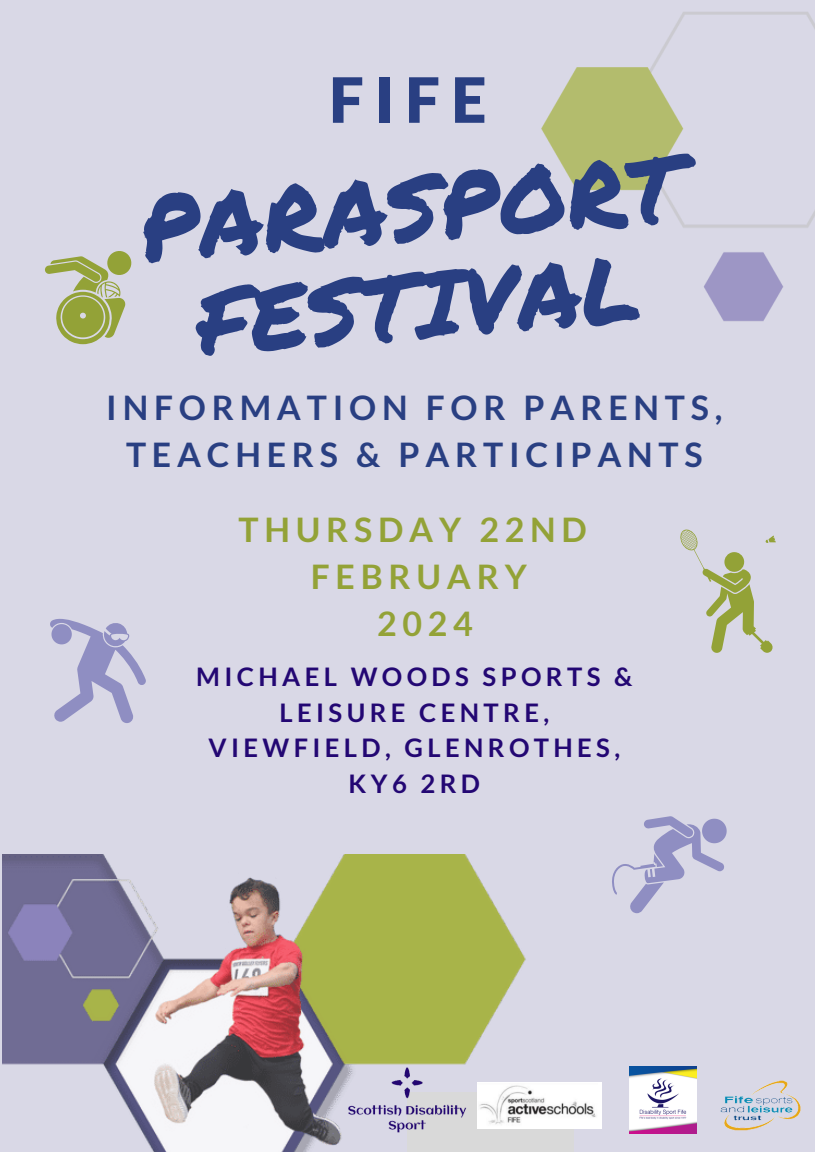
<style>
.page{position:relative;width:815px;height:1152px;background:#fff}
.page>*{position:absolute;margin:0;border:0;box-sizing:border-box;transform-origin:0 0}
.t1{font:92.03px "Permanent Marker";color:#293f82}
.t2{font:900 62.47px "Lato Latin";color:#293f82}
.t3{font:700 33.9px/47.2px "Lato";letter-spacing:.17em;color:#293f82;text-align:center}
.t4{font:700 33.9px "Lato";letter-spacing:.17em;color:#93a237}
.t5{font:700 25.65px/35.4px "Lato";letter-spacing:.17em;color:#230773;text-align:center}
</style>
<div class="page">
<div style="left:0;top:0;width:814px;height:1152px;background:#d9d8e6"></div>
<img style="left:541px;top:12px;width:273px;height:310px">
<img style="left:3px;top:855px;width:523px;height:297px">
<img style="left:629px;top:1067px;width:48px;height:67px">
<svg style="left:50px;top:618px;width:96px;height:105px"></svg>
<svg style="left:45px;top:251px;width:87px;height:93px"></svg>
<svg style="left:680px;top:529px;width:95px;height:124px"></svg>
<svg style="left:612px;top:816px;width:114px;height:97px"></svg>
<div style="left:407px;top:1093px;width:167px;height:59px;background:#d9d9d9"></div>
<img style="left:477px;top:1082px;width:124px;height:46px">
<img style="left:346px;top:1053px;width:123px;height:94px">
<img style="left:677px;top:1066px;width:124px;height:68px">
<p class="t2" style="left:328px;top:73px;width:159px">FIFE</p>
<p class="t1" style="left:135px;top:159px;width:545px;rotate:-4deg">PARASPORT</p>
<p class="t1" style="left:192px;top:253px;width:445px;rotate:-4deg">FESTIVAL</p>
<p class="t3" style="left:106px;top:383px;width:617px">INFORMATION FOR PARENTS,<br>TEACHERS &amp; PARTICIPANTS</p>
<p class="t4" style="left:238px;top:508px;width:350px">THURSDAY 22ND</p>
<p class="t4" style="left:311px;top:555px;width:218px">FEBRUARY</p>
<p class="t4" style="left:377px;top:603px;width:97px">2024</p>
<p class="t5" style="left:196px;top:659px;width:437px">MICHAEL WOODS SPORTS &amp;<br>LEISURE CENTRE,<br>VIEWFIELD, GLENROTHES,<br>KY6 2RD</p>
</div>
